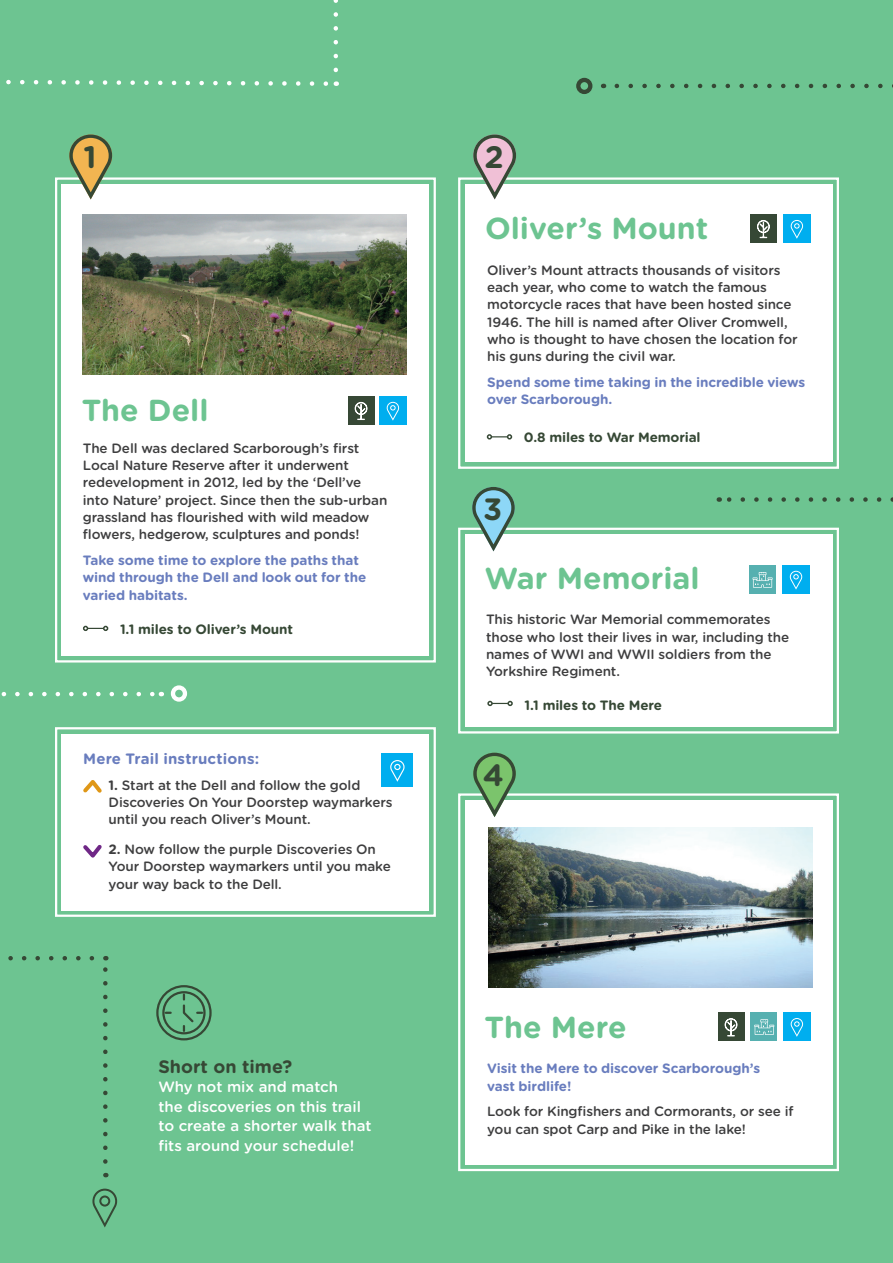
<style>
.page{position:relative;width:893px;height:1263px;background:#6dc491}
.page>*{position:absolute;margin:0;border:0;box-sizing:border-box;transform-origin:0 0}
.t1{font:700 31.05px "Gotham Rounded";color:#364835}
.t2{font:700 30.75px "Gotham Rounded";color:#364835}
.t3{font:700 30.3px "Gotham Rounded";color:#6dc491}
.t4{font:700 18px "Gotham Rounded";color:#364835}
.t5{font:500 15px/19.5px "Gotham Rounded";color:#fff}
.t6{font:700 15px "Gotham Rounded";letter-spacing:.01em;color:#697dbe}
.t7{font:500 13.5px/17.2px "Gotham Rounded";letter-spacing:-.01em;color:#3e3e3f}
.t8{font:700 13.5px/17.2px "Gotham Rounded";letter-spacing:-.005em;color:#697dbe}
.t9{font:700 13.5px "Gotham Rounded";letter-spacing:-.01em;color:#364835}
.s1{font-weight:700}
</style>
<div class="page">
<svg style="left:8px;top:956px;width:84px;height:4px"></svg>
<svg style="left:103px;top:956px;width:5px;height:205px"></svg>
<svg style="left:1px;top:692px;width:153px;height:4px"></svg>
<svg style="left:617px;top:84px;width:276px;height:4px"></svg>
<svg style="left:334px;top:0;width:4px;height:70px"></svg>
<svg style="left:6px;top:79px;width:331px;height:7px"></svg>
<svg style="left:576px;top:77px;width:17px;height:17px"></svg>
<svg style="left:55px;top:177px;width:381px;height:486px;background:#f5faf7"></svg>
<div style="left:66px;top:189px;width:359px;height:462px;border:2px solid #fff"></div>
<svg style="left:55px;top:727px;width:381px;height:190px;background:#f4faf6"></svg>
<div style="left:66px;top:738px;width:359px;height:167px;border:2px solid #fff"></div>
<svg style="left:69px;top:135px;width:43px;height:64px;background:#bcb178"></svg>
<svg style="left:83px;top:626px;width:25px;height:5px"></svg>
<div style="left:348px;top:396px;width:26px;height:29px;background:#364835"></div>
<svg style="left:355px;top:402px;width:12px;height:18px"></svg>
<div style="left:379px;top:396px;width:27px;height:29px;background:#00aeef"></div>
<svg style="left:387px;top:402px;width:12px;height:19px"></svg>
<svg style="left:170px;top:685px;width:18px;height:17px"></svg>
<div style="left:382px;top:754px;width:31px;height:33px;background:#00aeef"></div>
<svg style="left:390px;top:760px;width:15px;height:22px"></svg>
<svg style="left:80px;top:776px;width:25px;height:20px"></svg>
<svg style="left:80px;top:841px;width:25px;height:21px"></svg>
<svg style="left:156px;top:985px;width:56px;height:56px"></svg>
<svg style="left:458px;top:527px;width:381px;height:207px;background:#f3faf6"></svg>
<div style="left:469px;top:539px;width:359px;height:183px;border:2px solid #fff"></div>
<svg style="left:458px;top:793px;width:381px;height:379px;background:#f2f9f5"></svg>
<div style="left:469px;top:805px;width:359px;height:355px;border:2px solid #fff"></div>
<div style="left:458px;top:177px;width:381px;height:292px;background:#fff"></div>
<div style="left:469px;top:189px;width:359px;height:269px;border:2px solid #fff"></div>
<svg style="left:473px;top:135px;width:43px;height:64px;background:#bbb6b5"></svg>
<svg style="left:473px;top:753px;width:43px;height:64px;background:#88b987"></svg>
<svg style="left:487px;top:701px;width:26px;height:5px"></svg>
<svg style="left:487px;top:434px;width:25px;height:5px"></svg>
<svg style="left:719px;top:497px;width:174px;height:5px"></svg>
<svg style="left:472px;top:487px;width:43px;height:64px;background:#90c2c5"></svg>
<div style="left:749px;top:565px;width:26px;height:29px;background:#56b0b0"></div>
<svg style="left:753px;top:572px;width:19px;height:16px"></svg>
<div style="left:750px;top:1012px;width:27px;height:29px;background:#56b0b0"></div>
<svg style="left:754px;top:1019px;width:20px;height:16px"></svg>
<div style="left:750px;top:214px;width:27px;height:29px;background:#364835"></div>
<svg style="left:757px;top:220px;width:13px;height:18px"></svg>
<div style="left:782px;top:565px;width:28px;height:29px;background:#00aeef"></div>
<svg style="left:790px;top:571px;width:12px;height:19px"></svg>
<div style="left:783px;top:214px;width:27px;height:29px;background:#00aeef"></div>
<svg style="left:791px;top:220px;width:12px;height:19px"></svg>
<div style="left:783px;top:1012px;width:27px;height:29px;background:#00aeef"></div>
<svg style="left:791px;top:1018px;width:12px;height:19px"></svg>
<div style="left:718px;top:1012px;width:26px;height:29px;background:#364835"></div>
<svg style="left:725px;top:1018px;width:12px;height:18px"></svg>
<svg style="left:92px;top:1188px;width:25px;height:39px"></svg>
<img style="left:83px;top:215px;width:323px;height:159px">
<img style="left:489px;top:827px;width:323px;height:160px">
<p class="t1" style="left:84px;top:134px;width:15px">1</p>
<p class="t3" style="left:82px;top:388px;width:128px">The Dell</p>
<p class="t7" style="left:83px;top:439px;width:306px">The Dell was declared Scarborough’s first Local Nature Reserve after it underwent redevelopment in 2012, led by the ‘Dell’ve into Nature’ project. Since then the sub-urban grassland has fourished with wild meadow fowers, hedgerow, sculptures and ponds!</p>
<p class="t8" style="left:83px;top:551px;width:285px">Take some time to explore the paths that wind through the Dell and look out for the varied habitats.</p>
<p class="t9" style="left:120px;top:619px;width:174px">1.1 miles to Oliver’s Mount</p>
<p class="t6" style="left:83px;top:747px;width:178px">Mere Trail instructions:</p>
<p class="t7" style="left:109px;top:776px;width:285px"><span class="s1">1.</span> Start at the Dell and follow the gold<br>Discoveries On Your Doorstep waymarkers until you reach Oliver’s Mount.</p>
<p class="t7" style="left:109px;top:840px;width:284px"><span class="s1">2.</span> Now follow the purple Discoveries On<br>Your Doorstep waymarkers until you make your way back to the Dell.</p>
<h4 class="t4" style="left:158px;top:1053px;width:135px">Short on time?</h4>
<p class="t5" style="left:158px;top:1077px;width:215px">Why not mix and match<br>the discoveries on this trail to create a shorter walk that fits around your schedule!</p>
<p class="t1" style="left:484px;top:134px;width:21px">2</p>
<p class="t3" style="left:485px;top:206px;width:225px">Oliver’s Mount</p>
<p class="t7" style="left:487px;top:261px;width:312px">Oliver’s Mount attracts thousands of visitors each year, who come to watch the famous motorcycle races that have been hosted since 1946. The hill is named after Oliver Cromwell, who is thought to have chosen the location for his guns during the civil war.</p>
<p class="t8" style="left:487px;top:373px;width:320px">Spend some time taking in the incredible views over Scarborough.</p>
<p class="t2" style="left:483px;top:486px;width:21px">3</p>
<p class="t9" style="left:524px;top:428px;width:178px">0.8 miles to War Memorial</p>
<p class="t3" style="left:485px;top:556px;width:216px">War Memorial</p>
<p class="t7" style="left:486px;top:610px;width:305px">This historic War Memorial commemorates those who lost their lives in war, including the names of WWI and WWII soldiers from the Yorkshire Regiment.</p>
<p class="t2" style="left:483px;top:752px;width:23px">4</p>
<p class="t9" style="left:525px;top:695px;width:139px">1.1 miles to The Mere</p>
<p class="t3" style="left:485px;top:1005px;width:143px">The Mere</p>
<p class="t8" style="left:487px;top:1059px;width:275px">Visit the Mere to discover Scarborough’s vast birdlife!</p>
<p class="t7" style="left:487px;top:1102px;width:308px">Look for Kingfishers and Cormorants, or see if you can spot Carp and Pike in the lake!</p>
</div>
